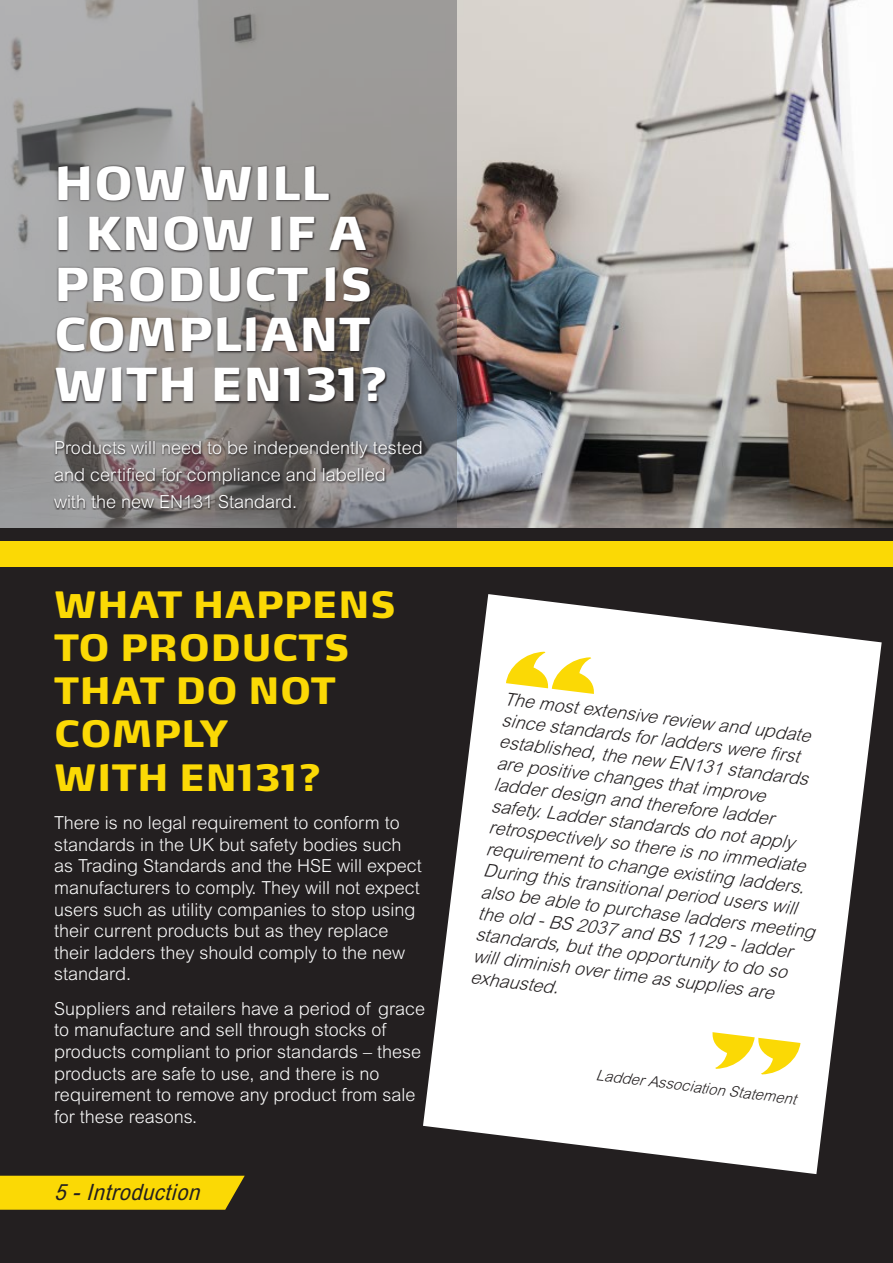
<style>
.page{position:relative;width:893px;height:1263px;background:#fff}
.page>*{position:absolute;margin:0;border:0;box-sizing:border-box;transform-origin:0 0}
.t1{font:900 45px/50.4px "Max OT";letter-spacing:.01em;color:#fff}
.t2{font:900 36px/43.2px "Max OT";letter-spacing:.01em;color:#fbd905}
.t3{font:italic condensed 22.5px "Arial MT Std";color:#231f20}
.t4{font:300 18px/21.6px "Arial MT Std";color:#fafafa}
.t5{font:italic 300 18px/21.6px "Arial MT Std";color:#231f20}
.t6{font:300 18px/27px "Arial MT Std";color:#fff}
.t7{font:italic 300 15px "Arial MT Std";color:#231f20}
</style>
<div class="page">
<img style="left:456px;top:0;width:437px;height:529px">
<svg style="left:0;top:0;width:456px;height:529px;background:#989796"></svg>
<div style="left:0;top:529px;width:893px;height:734px;background:#231f20"></div>
<svg style="left:53px;top:164px;width:371px;height:346px;background:#716e6d"></svg>
<svg style="left:423px;top:594px;width:459px;height:580px;fill:#fff"></svg>
<svg style="left:0;top:1176px;width:245px;height:34px;background:#f0cf06"></svg>
<div style="left:0;top:541px;width:893px;height:26px;background:#fbd905"></div>
<svg style="left:501px;top:652px;width:95px;height:67px;background:#fdf4b9"></svg>
<svg style="left:711px;top:1007px;width:95px;height:67px;background:#fdf4b9"></svg>
<h1 class="t1" style="left:54px;top:157px;width:336px">HOW WILL<br>I KNOW IF A<br>PRODUCT IS<br>COMPLIANT<br>WITH EN131?</h1>
<p class="t6" style="left:54px;top:434px;width:370px">Products will need to be independently tested and certified for compliance and labelled<br>with the new EN131 Standard.</p>
<h2 class="t2" style="left:54px;top:582px;width:343px">WHAT HAPPENS<br>TO PRODUCTS<br>THAT DO NOT<br>COMPLY<br>WITH EN131?</h2>
<p class="t4" style="left:54px;top:812px;width:369px">There is no legal requirement to conform to standards in the UK but safety bodies such as Trading Standards and the HSE will expect manufacturers to comply. They will not expect users such as utility companies to stop using their current products but as they replace their ladders they should comply to the new standard.</p>
<p class="t4" style="left:54px;top:998px;width:373px">Suppliers and retailers have a period of grace to manufacture and sell through stocks of products compliant to prior standards – these products are safe to use, and there is no requirement to remove any product from sale for these reasons.</p>
<p class="t3" style="left:54px;top:1178px;width:154px">5-Introduction</p>
<p class="t5" style="left:506px;top:687px;width:338px;rotate:7deg">The most extensive review and update since standards for ladders were first established, the new EN131 standards are positive changes that improve<br>ladder design and therefore ladder safety. Ladder standards do not apply retrospectively so there is no immediate requirement to change existing ladders.<br>During this transitional period users will also be able to purchase ladders meeting the old - BS 2037 and BS 1129 - ladder standards, but the opportunity to do so will diminish over time as supplies are exhausted.</p>
<p class="t7" style="left:597px;top:1066px;width:203px;rotate:7deg">Ladder Association Statement</p>
</div>
